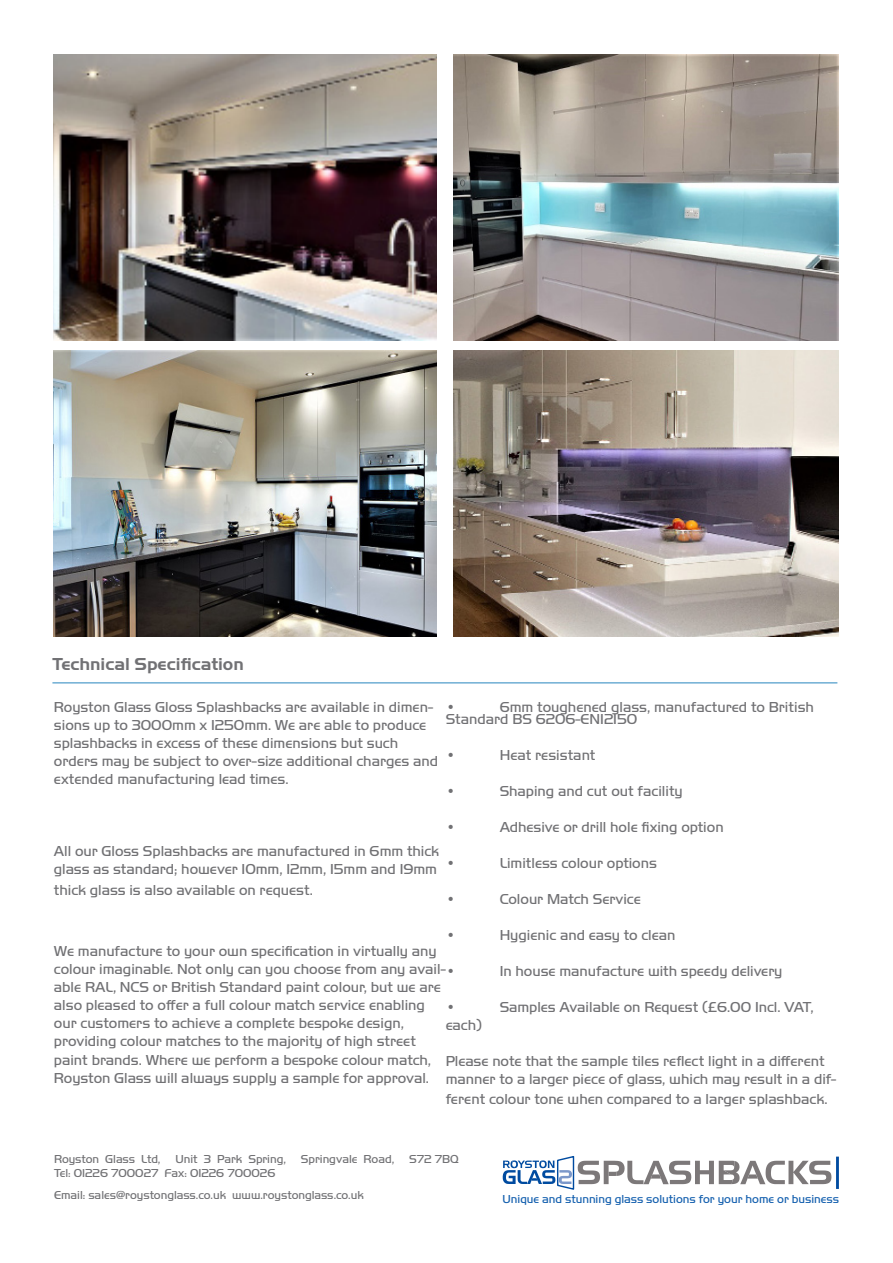
<style>
.page{position:relative;width:893px;height:1263px;background:#fff}
.page>*{position:absolute;margin:0;border:0;box-sizing:border-box;transform-origin:0 0}
.t1{font:700 18px "Handel Got D";color:#717174}
.t2{font:300 15px/18px "Handel Got D";color:#717174}
.t3{font:300 12px "Handel Got D";color:#717174}
.t4{font:300 12px "Handel Got D";color:#135fae}
</style>
<div class="page">
<hr style="left:52px;top:682px;width:785px;height:2px;background:#6faed4">
<img style="left:54px;top:54px;width:382px;height:286px">
<img style="left:453px;top:54px;width:386px;height:286px">
<svg style="left:503px;top:1156px;width:328px;height:34px"></svg>
<hr style="left:836px;top:1156px;width:3px;height:33px;background:#004ba0">
<img style="left:54px;top:351px;width:382px;height:286px">
<img style="left:453px;top:351px;width:386px;height:286px">
<p class="t1" style="left:52px;top:653px;width:193px">Technical Specification</p>
<p class="t2" style="left:446px;top:701px;width:370px;line-height:12px;text-indent:54px">6mm toughened glass, manufactured to British<br>Standard BS 6206-EN12150</p>
<p class="t2" style="left:446px;top:746px;width:12px">•</p>
<p class="t2" style="left:500px;top:746px;width:97px">Heat resistant</p>
<p class="t2" style="left:446px;top:782px;width:12px">•</p>
<p class="t2" style="left:500px;top:782px;width:185px">Shaping and cut out facility</p>
<p class="t2" style="left:446px;top:818px;width:12px">•</p>
<p class="t2" style="left:500px;top:818px;width:225px">Adhesive or drill hole fixing option</p>
<p class="t2" style="left:446px;top:854px;width:12px">•</p>
<p class="t2" style="left:500px;top:854px;width:159px">Limitless colour options</p>
<p class="t2" style="left:446px;top:890px;width:12px">•</p>
<p class="t2" style="left:500px;top:890px;width:143px">Colour Match Service</p>
<p class="t2" style="left:446px;top:926px;width:12px">•</p>
<p class="t2" style="left:500px;top:926px;width:177px">Hygienic and easy to clean</p>
<p class="t2" style="left:500px;top:962px;width:284px">In house manufacture with speedy delivery</p>
<p class="t2" style="left:446px;top:998px;width:12px">•</p>
<p class="t2" style="left:500px;top:998px;width:315px">Samples Available on Request (£6.00 Incl. VAT,</p>
<p class="t2" style="left:446px;top:1016px;width:38px">each)</p>
<p class="t2" style="left:446px;top:1052px;width:392px">Please note that the sample tiles reflect light in a different manner to a larger piece of glass, which may result in a dif-</p>
<p class="t2" style="left:446px;top:1089px;width:384px">ferent colour tone when compared to a larger splashback.</p>
<p class="t2" style="left:54px;top:698px;width:386px">Royston Glass Gloss Splashbacks are available in dimen&shy;sions up to 3000mm x 1250mm. We are able to produce splashbacks in excess of these dimensions but such orders may be subject to over-size additional charges and extended manufacturing lead times.</p>
<p class="t2" style="left:446px;top:698px;width:12px">•</p>
<p class="t2" style="left:54px;top:842px;width:387px">All our Gloss Splashbacks are manufactured in 6mm thick glass as standard; however 10mm, 12mm, 15mm and 19mm</p>
<p class="t2" style="left:54px;top:881px;width:260px">thick glass is also available on request.</p>
<p class="t2" style="left:54px;top:942px;width:403px">We manufacture to your own specification in virtually any colour imaginable. Not only can you choose from any avail-• able RAL, NCS or British Standard paint colour, but we are also pleased to offer a full colour match service enabling<br>our customers to achieve a complete bespoke design, providing colour matches to the majority of high street<br>paint brands. Where we perform a bespoke colour match, Royston Glass will always supply a sample for approval.</p>
<p class="t3" style="left:54px;top:1152px;width:108px">Royston Glass Ltd,</p>
<p class="t3" style="left:176px;top:1152px;width:112px">Unit 3 Park Spring,</p>
<p class="t3" style="left:301px;top:1152px;width:95px">Springvale Road,</p>
<p class="t3" style="left:409px;top:1152px;width:51px">S72 7BQ</p>
<p class="t3" style="left:54px;top:1166px;width:223px">Tel: 01226 700027 Fax: 01226 700026</p>
<p class="t3" style="left:54px;top:1188px;width:311px">Email: sales@roystonglass.co.uk www.roystonglass.co.uk</p>
<p class="t4" style="left:503px;top:1192px;width:338px">Unique and stunning glass solutions for your home or business</p>
</div>
